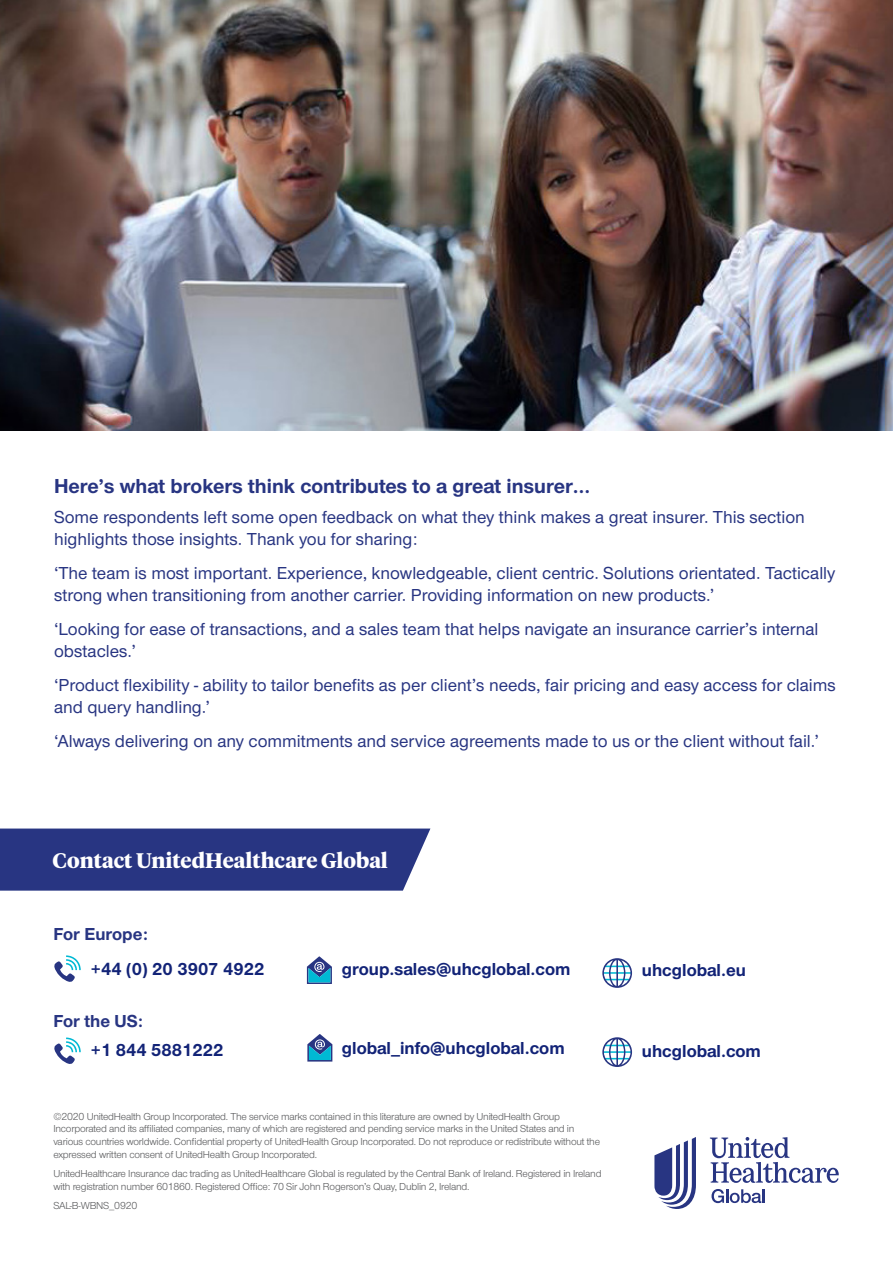
<style>
.page{position:relative;width:893px;height:1263px;background:#fff}
.page>*{position:absolute;margin:0;border:0;box-sizing:border-box;transform-origin:0 0}
.t1{font:700 21px "UHC Sans";color:#283582}
.t2{font:700 21px "UHC Serif Headline";color:#fff}
.t3{font:500 18px/21.6px "UHC Sans";color:#283582}
.t4{font:700 18px "UHC Sans";color:#122377}
.t5{font:700 18px "UHC Sans";color:#283582}
.t6{font:10.5px/12.6px "UHC Sans";letter-spacing:-.02em;color:#57585a}
</style>
<div class="page">
<img style="left:0;top:0;width:893px;height:430px">
<svg style="left:54px;top:1037px;width:27px;height:27px"></svg>
<svg style="left:54px;top:955px;width:27px;height:27px"></svg>
<svg style="left:307px;top:956px;width:25px;height:28px"></svg>
<svg style="left:307px;top:1034px;width:25px;height:27px"></svg>
<svg style="left:602px;top:958px;width:30px;height:30px"></svg>
<svg style="left:602px;top:1037px;width:30px;height:30px"></svg>
<svg style="left:710px;top:1137px;width:129px;height:46px"></svg>
<svg style="left:711px;top:1189px;width:54px;height:14px"></svg>
<svg style="left:654px;top:1137px;width:42px;height:72px"></svg>
<div style="left:0;top:828px;width:430px;height:63px;background:#283582"></div>
<p class="t1" style="left:54px;top:472px;width:538px">Here’s what brokers think contributes to a great insurer…</p>
<p class="t3" style="left:54px;top:506px;width:752px">Some respondents left some open feedback on what they think makes a great insurer. This section highlights those insights. Thank you for sharing:</p>
<p class="t3" style="left:54px;top:562px;width:783px">‘The team is most important. Experience, knowledgeable, client centric. Solutions orientated. Tactically strong when transitioning from another carrier. Providing information on new products.’</p>
<p class="t3" style="left:54px;top:618px;width:766px">‘Looking for ease of transactions, and a sales team that helps navigate an insurance carrier’s internal obstacles.’</p>
<p class="t3" style="left:54px;top:674px;width:783px">‘Product flexibility - ability to tailor benefits as per client’s needs, fair pricing and easy access for claims and query handling.’</p>
<p class="t3" style="left:54px;top:730px;width:766px">‘Always delivering on any commitments and service agreements made to us or the client without fail.’</p>
<p class="t2" style="left:53px;top:845px;width:337px">Contact UnitedHealthcare Global</p>
<p class="t5" style="left:53px;top:922px;width:96px">For Europe:</p>
<p class="t4" style="left:91px;top:957px;width:175px">+44 (0) 20 3907 4922</p>
<p class="t4" style="left:342px;top:957px;width:230px">group.sales@uhcglobal.com</p>
<p class="t5" style="left:53px;top:1009px;width:91px">For the US:</p>
<p class="t4" style="left:91px;top:1038px;width:134px">+1 844 5881222</p>
<p class="t4" style="left:342px;top:1035px;width:224px">global_info@uhcglobal.com</p>
<p class="t6" style="left:53px;top:1110px;width:548px">©2020 UnitedHealth Group Incorporated. The service marks contained in this literature are owned by UnitedHealth Group Incorporated and its affiliated companies, many of which are registered and pending service marks in the United States and in various countries worldwide. Confidential property of UnitedHealth Group Incorporated. Do not reproduce or redistribute without the expressed written consent of UnitedHealth Group Incorporated.</p>
<p class="t6" style="left:53px;top:1167px;width:550px">UnitedHealthcare Insurance dac trading as UnitedHealthcare Global is regulated by the Central Bank of Ireland. Registered in Ireland with registration number 601860. Registered Office: 70 Sir John Rogerson’s Quay, Dublin 2, Ireland.</p>
<p class="t6" style="left:53px;top:1199px;width:85px">SAL-B-WBNS_0920</p>
<p class="t4" style="left:642px;top:958px;width:105px">uhcglobal.eu</p>
<p class="t4" style="left:642px;top:1038px;width:120px">uhcglobal.com</p>
</div>
